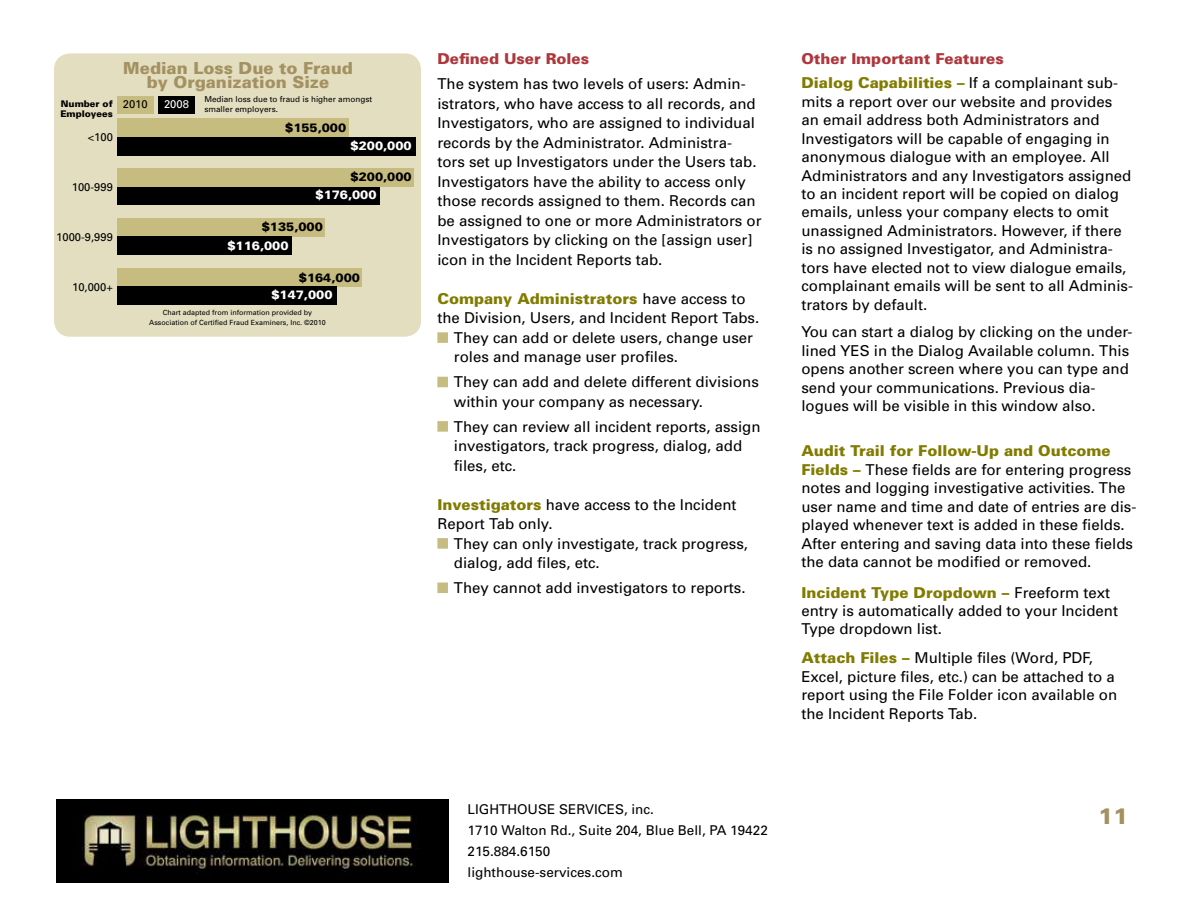
<style>
.page{position:relative;width:1188px;height:918px;background:#fff}
.page>*{position:absolute;margin:0;border:0;box-sizing:border-box;transform-origin:0 0}
.t1{font:900 22.5px "Univers";color:#a39161}
.t2{font:900 16.65px/14.2px "Univers";color:#a39161;text-align:center}
.t3{font:15px/18.5px "Univers";color:#000}
.t4{font:900 15px/23.9px "Univers";color:#ae373c}
.t5{font:900 15px "Univers";color:#817c00}
.t6{font:13.5px/21px "Univers";color:#000}
.t7{font:900 12.15px "Univers";color:#fff}
.t8{font:900 12.15px "Univers";color:#000}
.t9{font:11.25px "Univers";color:#000}
.t10{font:11.25px "Univers";color:#fff}
.t11{font:900 9.15px "Univers";color:#000}
.t12{font:8.1px/10.2px "Univers";color:#000}
.t13{font:7.05px/9.4px "Univers";color:#000;text-align:center}
.s1{font-weight:400;font-size:11.25px}
.s2{font-weight:400;color:#000}
.s3{font-weight:900;color:#817c00}
.s4{color:#817c00}
</style>
<div class="page">
<img style="left:57px;top:800px;width:392px;height:82px">
<div style="left:437px;top:332px;width:11px;height:11px;background:#c7bc80;border:2px solid #c7bc80"></div>
<div style="left:437px;top:377px;width:11px;height:10px;background:#c7bc80;border:2px solid #c7bc80"></div>
<div style="left:437px;top:421px;width:11px;height:11px;background:#c7bc80;border:2px solid #c7bc80"></div>
<div style="left:437px;top:538px;width:11px;height:11px;background:#c7bc80;border:2px solid #c7bc80"></div>
<div style="left:437px;top:583px;width:11px;height:10px;background:#c7bc80;border:2px solid #c7bc80"></div>
<div style="left:55px;top:54px;width:365px;height:282px;background:#e3dec0;border-radius:16px"></div>
<div style="left:54px;top:53px;width:367px;height:284px;border:1px solid #e3dec0;border-radius:16px"></div>
<div style="left:117px;top:96px;width:37px;height:18px;background:#c7bc80"></div>
<div style="left:158px;top:96px;width:37px;height:18px;background:#000"></div>
<div style="left:117px;top:118px;width:231px;height:19px;background:#c7bc80"></div>
<div style="left:117px;top:137px;width:299px;height:19px;background:#000"></div>
<div style="left:117px;top:186px;width:262px;height:19px;background:#000"></div>
<div style="left:117px;top:168px;width:297px;height:19px;background:#c7bc80"></div>
<div style="left:117px;top:218px;width:208px;height:19px;background:#c7bc80"></div>
<div style="left:117px;top:237px;width:174px;height:18px;background:#000"></div>
<div style="left:117px;top:268px;width:245px;height:18px;background:#c7bc80"></div>
<div style="left:117px;top:286px;width:219px;height:19px;background:#000"></div>
<p class="t2" style="left:123px;top:61px;width:231px">Median Loss Due to Fraud by Organization Size</p>
<p class="t11" style="left:61px;top:98px;width:88px">Number of <span class="s1">2010</span></p>
<p class="t10" style="left:164px;top:97px;width:26px">2008</p>
<p class="t11" style="left:60px;top:108px;width:54px">Employees</p>
<p class="t9" style="left:88px;top:131px;width:27px">&lt;100</p>
<p class="t12" style="left:204px;top:94px;width:169px">Median loss due to fraud is higher amongst smaller employers.</p>
<p class="t8" style="left:285px;top:120px;width:63px">$155,000</p>
<p class="t7" style="left:351px;top:138px;width:63px">$200,000</p>
<p class="t9" style="left:72px;top:181px;width:43px">100-999</p>
<p class="t9" style="left:56px;top:231px;width:58px">1000-9,999</p>
<p class="t9" style="left:72px;top:280px;width:42px">10,000+</p>
<p class="t8" style="left:351px;top:170px;width:63px">$200,000</p>
<p class="t7" style="left:316px;top:187px;width:63px">$176,000</p>
<p class="t8" style="left:262px;top:219px;width:63px">$135,000</p>
<p class="t7" style="left:227px;top:238px;width:63px">$116,000</p>
<p class="t8" style="left:299px;top:270px;width:63px">$164,000</p>
<p class="t7" style="left:271px;top:287px;width:63px">$147,000</p>
<p class="t13" style="left:149px;top:308px;width:178px">Chart adapted from information provided by<br>Association of Certified Fraud Examiners, Inc. ©2010</p>
<p class="t4" style="left:437px;top:47px;width:153px">Defined User Roles</p>
<p class="t3" style="left:437px;top:74px;width:326px;line-height:19.5px">The system has two levels of users: Admin&shy;istrators, who have access to all records, and Investigators, who are assigned to individual records by the Administrator. Administra&shy;tors set up Investigators under the Users tab.<br>Investigators have the ability to access only those records assigned to them. Records can be assigned to one or more Administrators or Investigators by clicking on the [assign user] icon in the Incident Reports tab.</p>
<p class="t5" style="left:437px;top:289px;width:310px">Company Administrators <span class="s2">have access to</span></p>
<p class="t3" style="left:437px;top:309px;width:323px">the Division, Users, and Incident Report Tabs.</p>
<p class="t3" style="left:454px;top:328px;width:301px">They can add or delete users, change user</p>
<p class="t3" style="left:454px;top:348px;width:226px">roles and manage user profiles.</p>
<p class="t3" style="left:454px;top:372px;width:307px;line-height:19.5px">They can add and delete different divisions within your company as necessary.</p>
<p class="t3" style="left:454px;top:417px;width:308px;line-height:19.5px">They can review all incident reports, assign investigators, track progress, dialog, add files, etc.</p>
<p class="t3" style="left:437px;top:495px;width:301px;line-height:19.5px"><span class="s3">Investigators</span> have access to the Incident<br>Report Tab only.</p>
<p class="t3" style="left:454px;top:534px;width:296px;line-height:19.5px">They can only investigate, track progress, dialog, add files, etc.</p>
<p class="t3" style="left:454px;top:579px;width:293px">They cannot add investigators to reports.</p>
<p class="t6" style="left:468px;top:799px;width:302px">LIGHTHOUSE SERVICES, inc.<br>1710 Walton Rd., Suite 204, Blue Bell, PA 19422<br>215.884.6150<br>lighthouse-services.com</p>
<p class="t4" style="left:801px;top:47px;width:318px">Other Important Features<br><span class="s4">Dialog Capabilities –</span> <span class="s2">If a complainant sub-</span></p>
<p class="t3" style="left:801px;top:92px;width:333px">mits a report over our website and provides an email address both Administrators and Investigators will be capable of engaging in anonymous dialogue with an employee. All Administrators and any Investigators assigned to an incident report will be copied on dialog emails, unless your company elects to omit unassigned Administrators. However, if there is no assigned Investigator, and Administra&shy;tors have elected not to view dialogue emails, complainant emails will be sent to all Adminis&shy;trators by default.</p>
<p class="t3" style="left:801px;top:323px;width:333px">You can start a dialog by clicking on the under&shy;lined YES in the Dialog Available column. This opens another screen where you can type and send your communications. Previous dia&shy;logues will be visible in this window also.</p>
<p class="t3" style="left:801px;top:442px;width:337px"><span class="s3">Audit Trail for Follow-Up and Outcome Fields –</span> These fields are for entering progress notes and logging investigative activities. The user name and time and date of entries are dis&shy;played whenever text is added in these fields.<br>After entering and saving data into these fields the data cannot be modified or removed.</p>
<p class="t3" style="left:801px;top:583px;width:318px"><span class="s3">Incident Type Dropdown –</span> Freeform text entry is automatically added to your Incident<br>Type dropdown list.</p>
<p class="t3" style="left:801px;top:649px;width:317px"><span class="s3">Attach Files –</span> Multiple files (Word, PDF, Excel, picture files, etc.) can be attached to a report using the File Folder icon available on the Incident Reports Tab.</p>
<h1 class="t1" style="left:1098px;top:802px;width:32px">11</h1>
</div>
